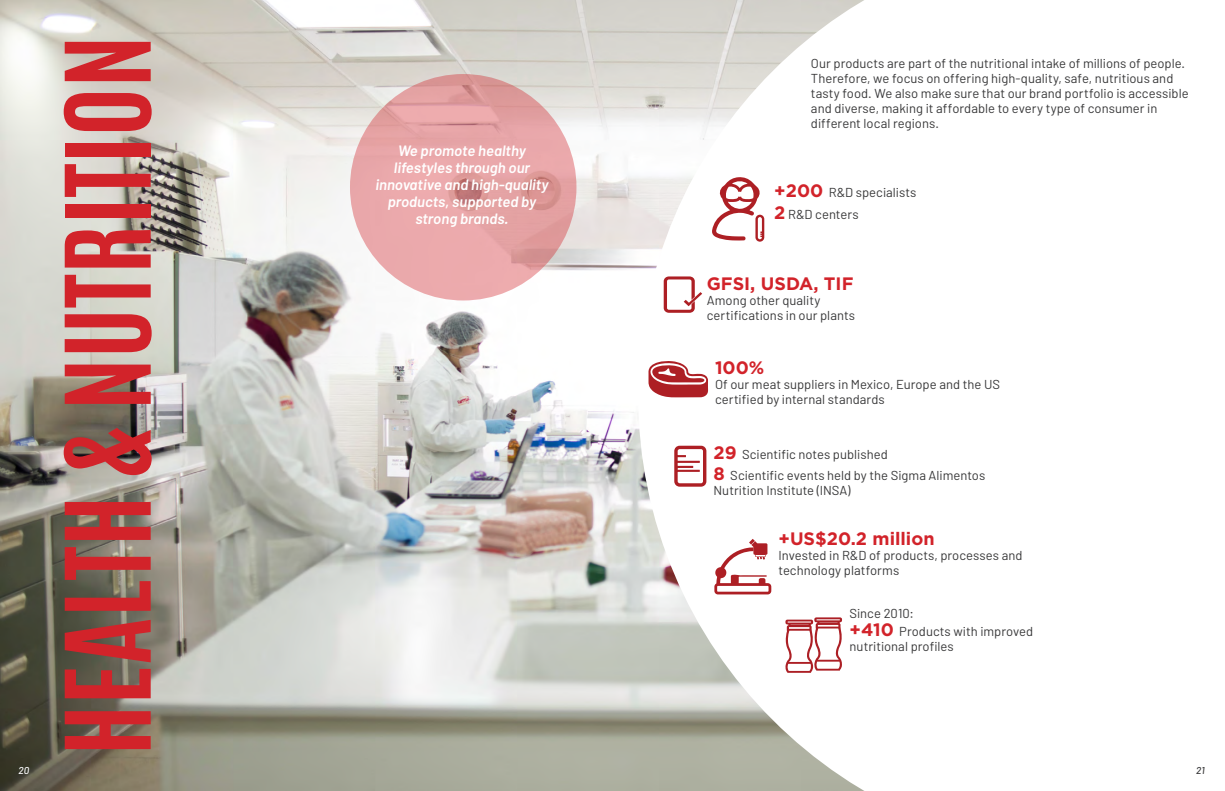
<style>
.page{position:relative;width:1225px;height:791px;background:#fff}
.page>*{position:absolute;margin:0;border:0;box-sizing:border-box;transform-origin:0 0}
.t1{font:700 100px "Antonio";color:#d2232a}
.t2{font:700 18px "Gotham";color:#d2232a}
.t3{font:italic 600 15px/17px "Barlow";color:#fff;text-align:center}
.t4{font:13px/15px "Barlow";color:#383839}
.t5{font:italic 500 10px "Barlow";color:#fff}
.t6{font:italic 500 10px "Barlow";color:#383839}
.s1{font-family:"Gotham";font-weight:700;font-size:18px;color:#d2232a}
</style>
<div class="page">
<img style="left:0;top:0;width:638px;height:791px">
<svg style="left:350px;top:74px;width:226px;height:226px;background:#e5a3a5"></svg>
<svg style="left:638px;top:0;width:226px;height:791px"></svg>
<svg style="left:711px;top:177px;width:53px;height:65px"></svg>
<svg style="left:674px;top:446px;width:32px;height:41px"></svg>
<svg style="left:663px;top:276px;width:39px;height:37px"></svg>
<svg style="left:648px;top:361px;width:60px;height:36px"></svg>
<svg style="left:785px;top:617px;width:57px;height:56px"></svg>
<svg style="left:714px;top:539px;width:57px;height:55px"></svg>
<p class="t5" style="left:19px;top:764px;width:12px">20</p>
<h1 class="t1" style="left:32px;top:755px;width:722px;rotate:-90deg">HEALTH &amp; NUTRITION</h1>
<p class="t3" style="left:375px;top:142px;width:175px">We promote healthy lifestyles through our innovative and high-quality products, supported by strong brands.</p>
<p class="t4" style="left:811px;top:56px;width:379px">Our products are part of the nutritional intake of millions of people.<br>Therefore, we focus on offering high-quality, safe, nutritious and tasty food. We also make sure that our brand portfolio is accessible and diverse, making it affordable to every type of consumer in different local regions.</p>
<p class="t4" style="left:774px;top:181px;width:144px;line-height:21.6px"><span class="s1">+200</span> R&amp;D specialists<br><span class="s1">2</span> R&amp;D centers</p>
<h2 class="t2" style="left:707px;top:273px;width:148px">GFSI, USDA, TIF</h2>
<p class="t4" style="left:707px;top:292px;width:150px">Among other quality certifications in our plants</p>
<h2 class="t2" style="left:715px;top:357px;width:51px">100%</h2>
<p class="t4" style="left:715px;top:377px;width:286px">Of our meat suppliers in Mexico, Europe and the US certified by internal standards</p>
<p class="t4" style="left:713px;top:443px;width:273px;line-height:21.6px"><span class="s1">29</span> Scientific notes published<br><span class="s1">8</span> Scientific events held by the Sigma Alimentos</p>
<p class="t4" style="left:713px;top:483px;width:139px">Nutrition Institute (INSA)</p>
<h2 class="t2" style="left:778px;top:528px;width:158px">+US$20.2 million</h2>
<p class="t4" style="left:778px;top:548px;width:245px">Invested in R&amp;D of products, processes and technology platforms</p>
<p class="t4" style="left:849px;top:606px;width:66px">Since 2010:</p>
<p class="t4" style="left:849px;top:624px;width:185px"><span class="s1">+410</span> Products with improved nutritional profiles</p>
<p class="t6" style="left:1196px;top:764px;width:10px">21</p>
</div>
